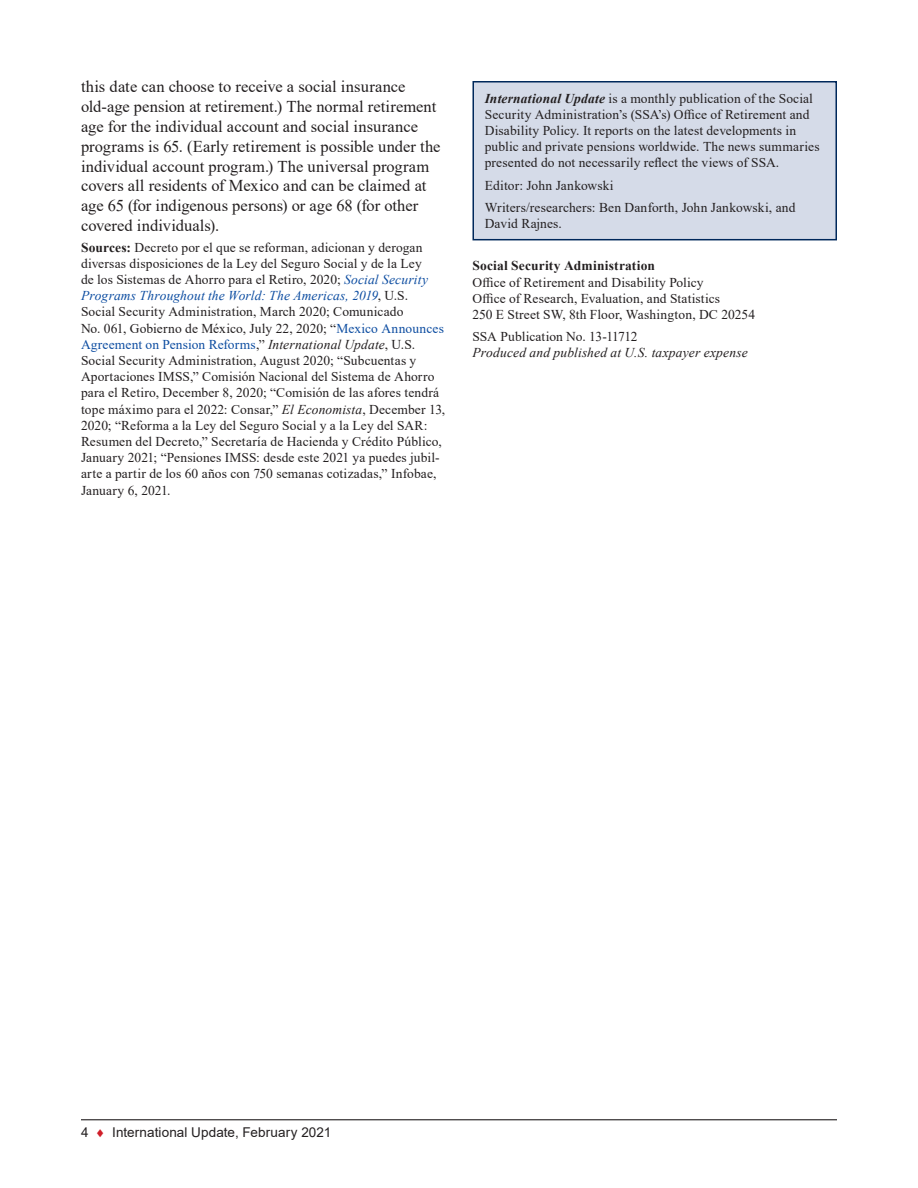
<style>
.page{position:relative;width:918px;height:1188px;background:#fff}
.page>*{position:absolute;margin:0;border:0;box-sizing:border-box;transform-origin:0 0}
.Para{font:16.5px/19.8px "Times New Roman";color:#231f20}
.Source{font:13.5px/16.2px "Times New Roman";letter-spacing:.01em;color:#231f20}
.Authors{font:13.5px/16.2px "Times New Roman";letter-spacing:.01em;color:#231f20}
.Authors-2{font:italic 13.5px/16.2px "Times New Roman";letter-spacing:.015em;color:#231f20}
.t1{font:13.5px "Arial";letter-spacing:.005em;color:#231f20}
.s1{font-weight:700}
.s2{font-style:italic;color:#0d4da1}
.s3{color:#0d4da1}
.s4{font-style:italic}
.s5{font-weight:700;font-style:italic}
.s6{font-style:normal}
.s7{color:#d01e29}
</style>
<div class="page">
<hr style="left:81px;top:1119px;width:756px;height:1px;background:#231f20">
<div style="left:473px;top:82px;width:363px;height:158px;background:#d5dbe8"></div>
<div style="left:472px;top:81px;width:365px;height:159px;border:2px solid #00285b"></div>
<p class="Para" style="left:81px;top:76px;width:361px">this date can choose to receive a social insurance old-age pension at retirement.) The normal retirement age for the individual account and social insurance programs is 65. (Early retirement is possible under the individual account program.) The universal program covers all residents of Mexico and can be claimed at age 65 (for indigenous persons) or age 68 (for other covered individuals).</p>
<p class="Source" style="left:81px;top:239px;width:366px"><span class="s1">Sources:</span> Decreto por el que se reforman, adicionan y derogan diversas disposiciones de la Ley del Seguro Social y de la Ley<br>de los Sistemas de Ahorro para el Retiro, 2020; <span class="s2">Social Security Programs Throughout the World: The Americas, 2019</span>, U.S.<br>Social Security Administration, March 2020; Comunicado<br>No. 061, Gobierno de México, July 22, 2020; “<span class="s3">Mexico Announces Agreement on Pension Reforms</span>,” <span class="s4">International Update</span>, U.S.<br>Social Security Administration, August 2020; “Subcuentas y Aportaciones IMSS,” Comisión Nacional del Sistema de Ahorro para el Retiro, December 8, 2020; “Comisión de las afores tendrá tope máximo para el 2022: Consar,” <span class="s4">El Economista</span>, December 13, 2020; “Reforma a la Ley del Seguro Social y a la Ley del SAR:<br>Resumen del Decreto,” Secretaría de Hacienda y Crédito Público, January 2021; “Pensiones IMSS: desde este 2021 ya puedes jubil&shy;arte a partir de los 60 años con 750 semanas cotizadas,” Infobae, January 6, 2021.</p>
<p class="Authors" style="left:485px;top:90px;width:336px"><span class="s5">International Update</span> is a monthly publication of the Social Security Administration’s (SSA’s) Office of Retirement and Disability Policy. It reports on the latest developments in public and private pensions worldwide. The news summaries presented do not necessarily reflect the views of SSA.</p>
<p class="Authors" style="left:485px;top:177px;width:130px">Editor: John Jankowski</p>
<p class="Authors" style="left:485px;top:199px;width:312px">Writers/researchers: Ben Danforth, John Jankowski, and<br>David Rajnes.</p>
<p class="Authors" style="left:472px;top:257px;width:284px"><span class="s1">Social Security Administration<br></span>Office of Retirement and Disability Policy<br>Office of Research, Evaluation, and Statistics<br>250 E Street SW, 8th Floor, Washington, DC 20254</p>
<p class="Authors-2" style="left:472px;top:328px;width:277px"><span class="s6">SSA Publication No. 13-11712<br></span>Produced and published at U.S. taxpayer expense</p>
<p class="t1" style="left:81px;top:1123px;width:252px">4 <span class="s7">♦</span> International Update, February 2021</p>
</div>
